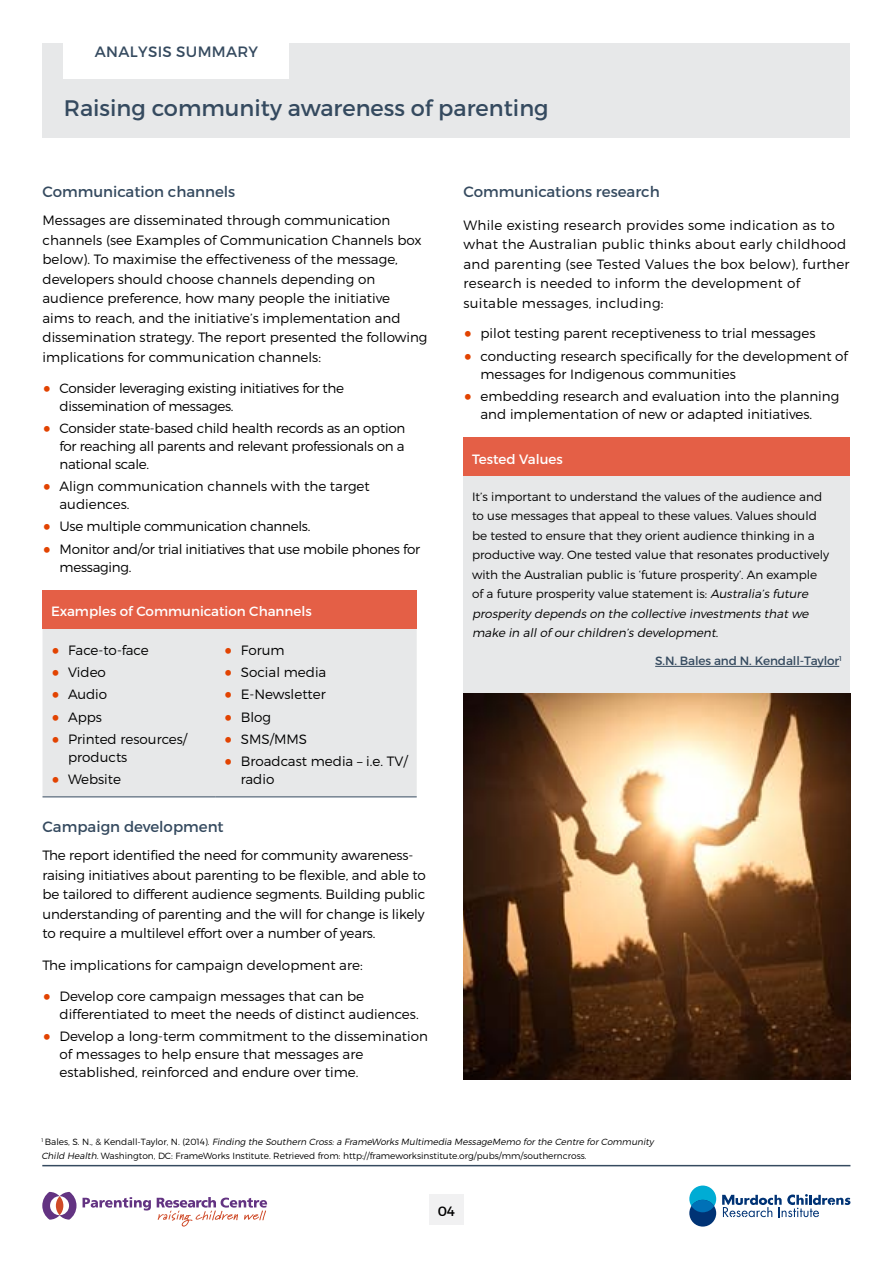
<style>
.page{position:relative;width:893px;height:1263px;background:#fff}
.page>*{position:absolute;margin:0;border:0;box-sizing:border-box;transform-origin:0 0}
.t1{font:22.5px "Montserrat";color:#354a5f}
.t2{font:15px "Montserrat";color:#354a5f}
.t3{font:15px "Montserrat";letter-spacing:.02em;color:#354a5f}
.t4{font:300 13.5px/19.5px "Montserrat";color:#000}
.t5{font:300 13.5px/19.5px "Montserrat";letter-spacing:.02em;color:#000}
.t6{font:300 13.5px/18px "Montserrat";letter-spacing:-.02em;color:#000}
.t7{font:13.5px "Montserrat";color:#fff}
.t8{font:13.5px "Montserrat";color:#000}
.t9{font:300 12px/19.5px "Montserrat";color:#000}
.t10{font:12px "Montserrat";letter-spacing:-.01em;color:#354a5f}
.t11{font:300 9px/13.5px "Montserrat";color:#000}
.s1{color:#e24301}
.s2{font-style:italic}
</style>
<div class="page">
<div style="left:429px;top:1194px;width:34px;height:31px;background:#f1f1f2"></div>
<hr style="left:42px;top:1165px;width:808px;height:1px;background:#354a5f">
<svg style="left:83px;top:1197px;width:68px;height:13px"></svg>
<svg style="left:157px;top:1197px;width:110px;height:29px"></svg>
<svg style="left:42px;top:1192px;width:35px;height:28px"></svg>
<svg style="left:50px;top:1196px;width:19px;height:19px"></svg>
<div style="left:56px;top:1196px;width:7px;height:19px;background:#cf4a28;border-radius:50%"></div>
<div style="left:689px;top:1185px;width:27px;height:27px;background:#00acd4;border-radius:50%"></div>
<div style="left:689px;top:1200px;width:27px;height:26px;background:#003375;border-radius:50%"></div>
<div style="left:691px;top:1200px;width:23px;height:12px;background:#0071b7;border-radius:50%"></div>
<svg style="left:722px;top:1194px;width:128px;height:23px"></svg>
<div style="left:43px;top:43px;width:807px;height:94px;background:#e7e8e9"></div>
<div style="left:64px;top:40px;width:225px;height:39px;background:#fff"></div>
<div style="left:43px;top:590px;width:374px;height:39px;background:#e45f46"></div>
<div style="left:43px;top:629px;width:374px;height:167px;background:#e7e8e9"></div>
<hr style="left:43px;top:796px;width:172px;height:1px;background:#354a5f">
<hr style="left:215px;top:796px;width:202px;height:1px;background:#354a5f">
<div style="left:463px;top:438px;width:387px;height:38px;background:#e45f46"></div>
<div style="left:463px;top:476px;width:387px;height:603px;background:#e7e8e9"></div>
<hr style="left:655px;top:666px;width:184px;height:1px;background:#354a5f">
<img style="left:463px;top:693px;width:387px;height:386px">
<p class="t3" style="left:90px;top:43px;width:165px">ANALYSIS SUMMARY</p>
<p class="t3" style="left:95px;top:43px;width:165px">ANALYSIS SUMMARY</p>
<h1 class="t1" style="left:64px;top:94px;width:486px">Raising community awareness of parenting</h1>
<h4 class="t2" style="left:43px;top:183px;width:194px">Communication channels</h4>
<p class="t4" style="left:43px;top:211px;width:387px">Messages are disseminated through communication channels (see Examples of Communication Channels box below). To maximise the effectiveness of the message, developers should choose channels depending on audience preference, how many people the initiative<br>aims to reach, and the initiative’s implementation and dissemination strategy. The report presented the following implications for communication channels:</p>
<p class="t6" style="left:60px;top:379px;width:286px;text-indent:-17px"><span class="s1">•</span> Consider leveraging existing initiatives for the dissemination of messages.</p>
<p class="t4" style="left:60px;top:419px;width:347px;line-height:18px;text-align:justify;text-indent:-17px"><span class="s1">•</span> Consider state-based child health records as an option for reaching all parents and relevant professionals on a national scale.</p>
<p class="t4" style="left:60px;top:477px;width:312px;line-height:18px;text-indent:-17px"><span class="s1">•</span> Align communication channels with the target audiences.</p>
<p class="t6" style="left:43px;top:517px;width:269px"><span class="s1">•</span> Use multiple communication channels.</p>
<p class="t6" style="left:60px;top:540px;width:362px;text-indent:-17px"><span class="s1">•</span> Monitor and/or trial initiatives that use mobile phones for messaging.</p>
<h5 class="t7" style="left:51px;top:603px;width:262px">Examples of Communication Channels</h5>
<p class="t4" style="left:51px;top:640px;width:99px"><span class="s1">•</span> Face-to-face</p>
<p class="t4" style="left:51px;top:662px;width:56px"><span class="s1">•</span> Video</p>
<p class="t4" style="left:51px;top:685px;width:58px"><span class="s1">•</span> Audio</p>
<p class="t4" style="left:51px;top:707px;width:53px"><span class="s1">•</span> Apps</p>
<p class="t4" style="left:68px;top:730px;width:121px;line-height:18px;text-indent:-17px"><span class="s1">•</span> Printed resources/ products</p>
<p class="t4" style="left:51px;top:769px;width:71px"><span class="s1">•</span> Website</p>
<p class="t4" style="left:224px;top:640px;width:62px"><span class="s1">•</span> Forum</p>
<p class="t4" style="left:224px;top:662px;width:104px"><span class="s1">•</span> Social media</p>
<p class="t4" style="left:224px;top:685px;width:103px"><span class="s1">•</span> E-Newsletter</p>
<p class="t4" style="left:224px;top:707px;width:49px"><span class="s1">•</span> Blog</p>
<p class="t4" style="left:224px;top:729px;width:85px"><span class="s1">•</span> SMS/MMS</p>
<p class="t4" style="left:241px;top:752px;width:168px;line-height:18px;text-indent:-17px"><span class="s1">•</span> Broadcast media – i.e. TV/ radio</p>
<h4 class="t2" style="left:43px;top:817px;width:183px">Campaign development</h4>
<p class="t4" style="left:43px;top:845px;width:385px">The report identified the need for community awareness&shy;raising initiatives about parenting to be flexible, and able to be tailored to different audience segments. Building public understanding of parenting and the will for change is likely to require a multilevel effort over a number of years.</p>
<p class="t4" style="left:43px;top:955px;width:322px">The implications for campaign development are:</p>
<p class="t4" style="left:60px;top:987px;width:361px;line-height:18px;text-indent:-17px"><span class="s1">•</span> Develop core campaign messages that can be differentiated to meet the needs of distinct audiences.</p>
<p class="t4" style="left:60px;top:1027px;width:370px;line-height:18px;text-indent:-17px"><span class="s1">•</span> Develop a long-term commitment to the dissemination of messages to help ensure that messages are established, reinforced and endure over time.</p>
<h4 class="t2" style="left:463px;top:183px;width:198px">Communications research</h4>
<p class="t5" style="left:463px;top:215px;width:388px">While existing research provides some indication as to what the Australian public thinks about early childhood and parenting (see Tested Values the box below), further research is needed to inform the development of suitable messages, including:</p>
<p class="t4" style="left:463px;top:324px;width:354px"><span class="s1">•</span> pilot testing parent receptiveness to trial messages</p>
<p class="t4" style="left:480px;top:347px;width:369px;line-height:18px;text-indent:-17px"><span class="s1">•</span> conducting research specifically for the development of messages for Indigenous communities</p>
<p class="t4" style="left:480px;top:387px;width:360px;line-height:18px;text-indent:-17px"><span class="s1">•</span> embedding research and evaluation into the planning and implementation of new or adapted initiatives.</p>
<h5 class="t7" style="left:472px;top:450px;width:92px">Tested Values</h5>
<p class="t9" style="left:472px;top:486px;width:359px">It’s important to understand the values of the audience and to use messages that appeal to these values. Values should be tested to ensure that they orient audience thinking in a productive way. One tested value that resonates productively with the Australian public is ‘future prosperity’. An example of a future prosperity value statement is: <span class="s2">Australia’s future prosperity depends on the collective investments that we make in all of our children’s development.</span></p>
<p class="t10" style="left:655px;top:653px;width:188px">S.N. Bales and N. Kendall-Taylor<sup>1</sup></p>
<p class="t11" style="left:41px;top:1135px;width:614px"><sup>1</sup> B a l es , S . N . , &amp; K e n d a l l - Tay l o r, N . ( 2 0 1 4 ) . <span class="s2">Finding the Southern Cross: a FrameWorks Multimedia MessageMemo for the Centre for Community<br>Child Health.</span> Washington, DC: FrameWorks Institute. Retrieved from: http://frameworksinstitute.org/pubs/mm/southerncross.</p>
<p class="t8" style="left:438px;top:1203px;width:19px">04</p>
</div>
